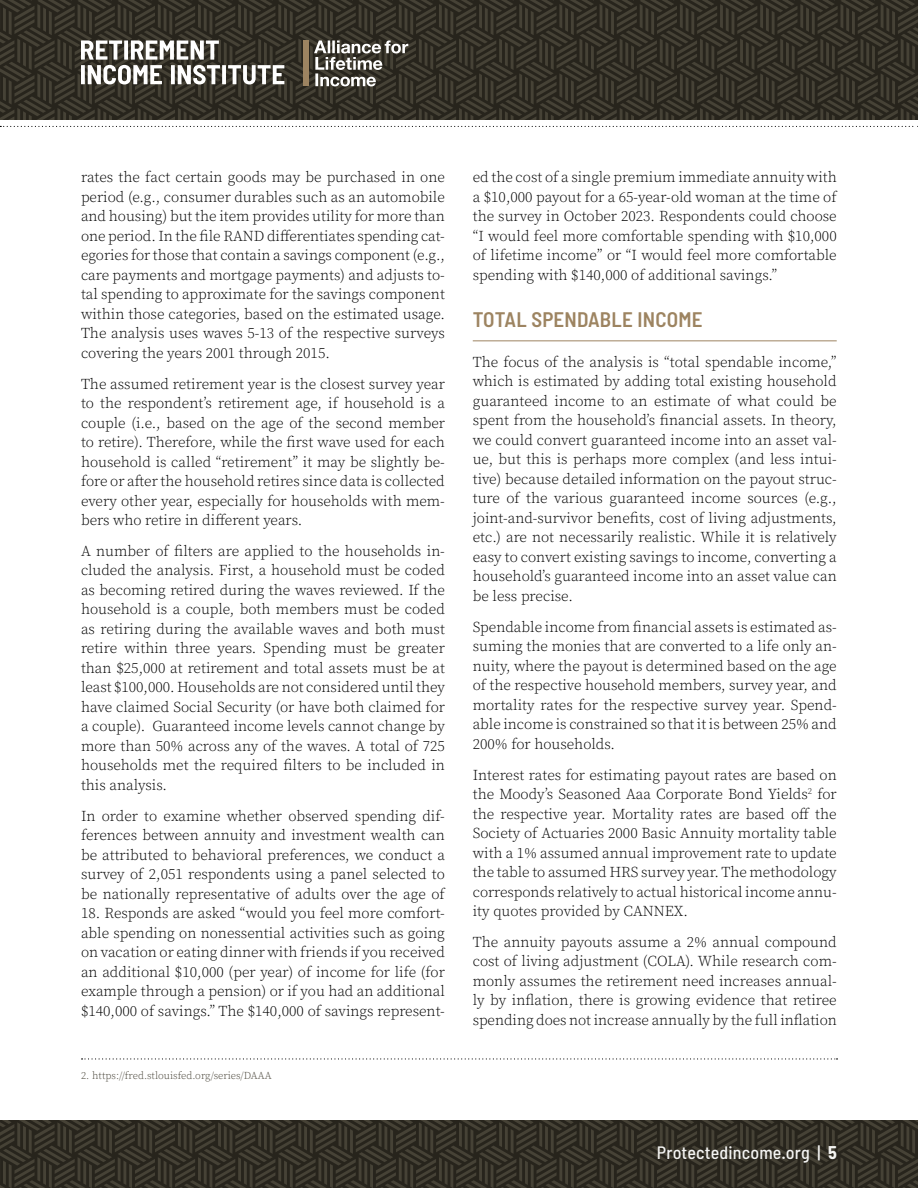
<style>
.page{position:relative;width:918px;height:1188px;background:#fff}
.page>*{position:absolute;margin:0;border:0;box-sizing:border-box;transform-origin:0 0}
.t1{font:600 semi-condensed 21px "Barlow";letter-spacing:.01em;color:#9d8461}
.t2{font:500 semi-condensed 18px "Barlow";letter-spacing:.01em;color:#f4f4f2}
.t3{font:300 15px/19.5px "Source Serif Pro";color:#000;text-align:justify}
.t4{font:300 10.5px "Source Serif Pro";color:#464236}
.s1{font-weight:700}
</style>
<div class="page">
<svg style="left:0;top:1120px;width:918px;height:68px;background:#343027"></svg>
<svg style="left:0;top:0;width:918px;height:120px;background:#343027"></svg>
<svg style="left:0;top:126px;width:918px;height:1px"></svg>
<svg style="left:314px;top:40px;width:94px;height:46px"></svg>
<div style="left:303px;top:40px;width:6px;height:46px;background:#9d8461"></div>
<svg style="left:81px;top:40px;width:139px;height:44px"></svg>
<svg style="left:222px;top:65px;width:4px;height:19px"></svg>
<svg style="left:228px;top:65px;width:56px;height:19px"></svg>
<hr style="left:473px;top:341px;width:364px;height:1px;background:#9d8461">
<svg style="left:82px;top:1058px;width:756px;height:2px"></svg>
<p class="t3" style="left:81px;top:168px;width:365px">rates the fact certain goods may be purchased in one period (e.g., consumer durables such as an automobile and housing) but the item provides utility for more than one period. In the file RAND differentiates spending cat&shy;egories for those that contain a savings component (e.g., care payments and mortgage payments) and adjusts to&shy;tal spending to approximate for the savings component within those categories, based on the estimated usage.<br>The analysis uses waves 5-13 of the respective surveys covering the years 2001 through 2015.</p>
<p class="t3" style="left:81px;top:374px;width:365px">The assumed retirement year is the closest survey year to the respondent’s retirement age, if household is a couple (i.e., based on the age of the second member to retire). Therefore, while the first wave used for each household is called “retirement” it may be slightly be&shy;fore or after the household retires since data is collected every other year, especially for households with mem&shy;bers who retire in different years.</p>
<p class="t3" style="left:81px;top:541px;width:365px">A number of filters are applied to the households in&shy;cluded the analysis. First, a household must be coded as becoming retired during the waves reviewed. If the household is a couple, both members must be coded as retiring during the available waves and both must retire within three years. Spending must be greater than $25,000 at retirement and total assets must be at least $100,000. Households are not considered until they have claimed Social Security (or have both claimed for a couple). Guaranteed income levels cannot change by more than 50% across any of the waves. A total of 725 households met the required filters to be included in this analysis.</p>
<p class="t3" style="left:81px;top:806px;width:365px">In order to examine whether observed spending dif&shy;ferences between annuity and investment wealth can be attributed to behavioral preferences, we conduct a survey of 2,051 respondents using a panel selected to be nationally representative of adults over the age of</p>
<p class="t3" style="left:81px;top:904px;width:365px">18. Responds are asked “would you feel more comfort&shy;able spending on nonessential activities such as going on vacation or eating dinner with friends if you received an additional $10,000 (per year) of income for life (for example through a pension) or if you had an additional $140,000 of savings.” The $140,000 of savings represent-</p>
<p class="t4" style="left:81px;top:1069px;width:192px">2. https://fred.stlouisfed.org/series/DAAA</p>
<p class="t3" style="left:473px;top:168px;width:366px">ed the cost of a single premium immediate annuity with a $10,000 payout for a 65-year-old woman at the time of the survey in October 2023. Respondents could choose “I would feel more comfortable spending with $10,000 of lifetime income” or “I would feel more comfortable spending with $140,000 of additional savings.”</p>
<h1 class="t1" style="left:473px;top:304px;width:231px">TOTAL SPENDABLE INCOME</h1>
<p class="t3" style="left:473px;top:352px;width:365px">The focus of the analysis is “total spendable income,” which is estimated by adding total existing household guaranteed income to an estimate of what could be spent from the household’s financial assets. In theory, we could convert guaranteed income into an asset val&shy;ue, but this is perhaps more complex (and less intui&shy;tive) because detailed information on the payout struc&shy;ture of the various guaranteed income sources (e.g., joint-and-survivor benefits, cost of living adjustments, etc.) are not necessarily realistic. While it is relatively easy to convert existing savings to income, converting a household’s guaranteed income into an asset value can be less precise.</p>
<p class="t3" style="left:473px;top:617px;width:366px">Spendable income from financial assets is estimated as&shy;suming the monies that are converted to a life only an&shy;nuity, where the payout is determined based on the age of the respective household members, survey year, and mortality rates for the respective survey year. Spend&shy;able income is constrained so that it is between 25% and 200% for households.</p>
<p class="t3" style="left:473px;top:765px;width:366px">Interest rates for estimating payout rates are based on the Moody’s Seasoned Aaa Corporate Bond Yields<sup>2</sup> for the respective year. Mortality rates are based off the Society of Actuaries 2000 Basic Annuity mortality table with a 1% assumed annual improvement rate to update the table to assumed HRS survey year. The methodology corresponds relatively to actual historical income annu&shy;ity quotes provided by CANNEX.</p>
<p class="t3" style="left:473px;top:932px;width:366px">The annuity payouts assume a 2% annual compound cost of living adjustment (COLA). While research com&shy;monly assumes the retirement need increases annual&shy;ly by inflation, there is growing evidence that retiree spending does not increase annually by the full inflation</p>
<p class="t2" style="left:657px;top:1141px;width:182px">Protectedincome.org | <span class="s1">5</span></p>
</div>
